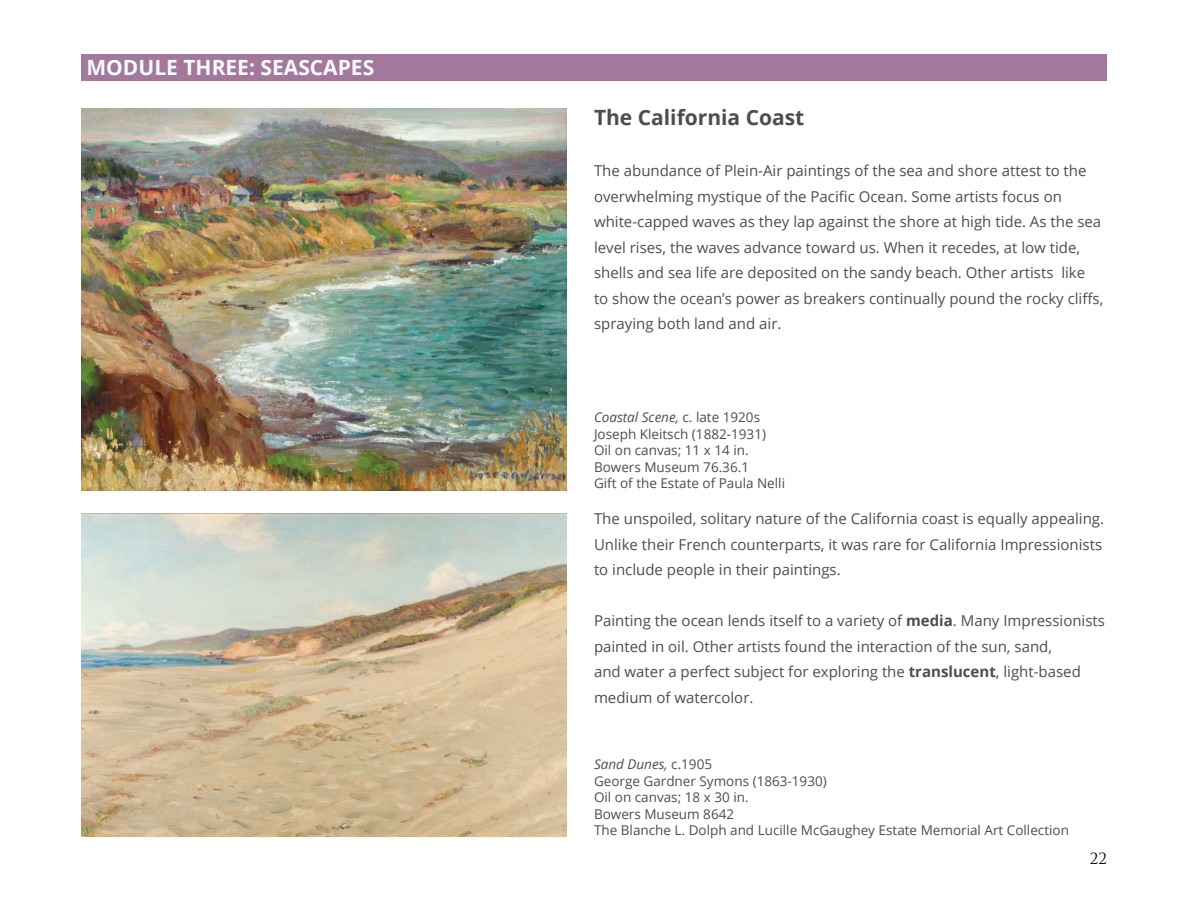
<style>
.page{position:relative;width:1188px;height:918px;background:#fff}
.page>*{position:absolute;margin:0;border:0;box-sizing:border-box;transform-origin:0 0}
.t1{font:700 21px "Open Sans";color:#fafafa}
.t2{font:700 21px "Open Sans";color:#4d4d4e}
.t3{font:15px/25.5px "Open Sans";color:#4d4d4e}
.t4{font:15px "Trajan Pro";color:#000}
.t5{font:13.5px/16.5px "Open Sans";color:#4d4d4e}
.s1{font-style:italic}
.s2{font-weight:700}
</style>
<div class="page">
<div style="left:81px;top:54px;width:1026px;height:27px;background:#a2789c"></div>
<img style="left:81px;top:108px;width:486px;height:382px">
<img style="left:81px;top:513px;width:486px;height:324px">
<h1 class="t1" style="left:86px;top:52px;width:289px">MODULE THREE: SEASCAPES</h1>
<h1 class="t2" style="left:594px;top:103px;width:212px">The California Coast</h1>
<p class="t3" style="left:594px;top:158px;width:511px">The abundance of Plein-Air paintings of the sea and shore attest to the overwhelming mystique of the Pacific Ocean. Some artists focus on white-capped waves as they lap against the shore at high tide. As the sea level rises, the waves advance toward us. When it recedes, at low tide, shells and sea life are deposited on the sandy beach. Other artists like<br>to show the ocean’s power as breakers continually pound the rocky cliffs, spraying both land and air.</p>
<p class="t5" style="left:594px;top:409px;width:193px"><span class="s1">Coastal Scene,</span> c. late 1920s<br>Joseph Kleitsch (1882-1931)<br>Oil on canvas; 11 x 14 in.<br>Bowers Museum 76.36.1<br>Gift of the Estate of Paula Nelli</p>
<p class="t3" style="left:594px;top:506px;width:512px">The unspoiled, solitary nature of the California coast is equally appealing.<br>Unlike their French counterparts, it was rare for California Impressionists to include people in their paintings.</p>
<p class="t3" style="left:594px;top:608px;width:513px">Painting the ocean lends itself to a variety of <span class="s2">media</span>. Many Impressionists painted in oil. Other artists found the interaction of the sun, sand,<br>and water a perfect subject for exploring the <span class="s2">translucent</span>, light-based medium of watercolor.</p>
<p class="t5" style="left:594px;top:756px;width:476px"><span class="s1">Sand Dunes,</span> c.1905<br>George Gardner Symons (1863-1930)<br>Oil on canvas; 18 x 30 in.<br>Bowers Museum 8642<br>The Blanche L. Dolph and Lucille McGaughey Estate Memorial Art Collection</p>
<p class="t4" style="left:1090px;top:849px;width:19px">22</p>
</div>
